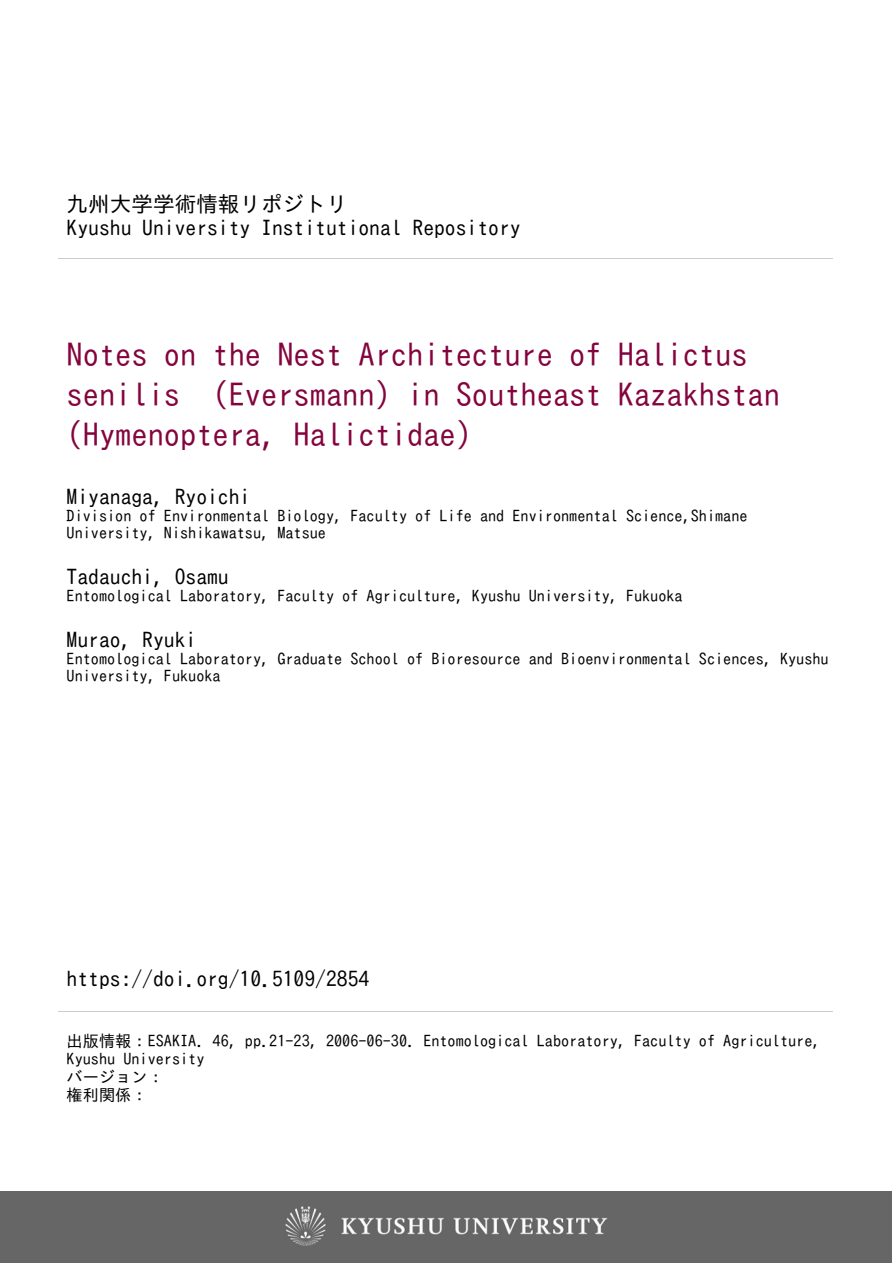
<style>
.page{position:relative;width:893px;height:1263px;background:#fff}
.page>*{position:absolute;margin:0;border:0;box-sizing:border-box;transform-origin:0 0}
.t1{font:32.4px/39.6px "IPA Gothic";letter-spacing:.005em;color:#84043d}
.t2{font:21.6px/24.3px "IPA Gothic";letter-spacing:.005em;color:#000}
.t3{font:16.2px/18px "IPA Gothic";letter-spacing:.005em;color:#000}
</style>
<div class="page">
<hr style="left:59px;top:258px;width:774px;height:1px;background:#ccc">
<hr style="left:59px;top:1011px;width:774px;height:1px;background:#ccc">
<div style="left:0;top:1191px;width:891px;height:72px;background:#666"></div>
<img style="left:285px;top:1206px;width:323px;height:40px">
<h2 class="t2" style="left:67px;top:191px;width:455px">九州大学学術情報リポジトリ<br>Kyushu University Institutional Repository</h2>
<h1 class="t1" style="left:67px;top:335px;width:714px">Notes on the Nest Architecture of Halictus senilis (Eversmann) in Southeast Kazakhstan (Hymenoptera, Halictidae)</h1>
<h2 class="t2" style="left:67px;top:485px;width:185px">Miyanaga, Ryoichi</h2>
<p class="t3" style="left:67px;top:507px;width:682px;line-height:17.1px">Division of Environmental Biology, Faculty of Life and Environmental Science,Shimane<br>University, Nishikawatsu, Matsue</p>
<h2 class="t2" style="left:67px;top:565px;width:163px">Tadauchi, Osamu</h2>
<p class="t3" style="left:67px;top:587px;width:617px">Entomological Laboratory, Faculty of Agriculture, Kyushu University, Fukuoka</p>
<h2 class="t2" style="left:67px;top:628px;width:131px">Murao, Ryuki</h2>
<p class="t3" style="left:67px;top:651px;width:763px;line-height:17.1px">Entomological Laboratory, Graduate School of Bioresource and Bioenvironmental Sciences, Kyushu<br>University, Fukuoka</p>
<h2 class="t2" style="left:67px;top:966px;width:304px">https://doi.org/10.5109/2854</h2>
<p class="t3" style="left:67px;top:1032px;width:755px">出版情報：ESAKIA. 46, pp.21-23, 2006-06-30. Entomological Laboratory, Faculty of Agriculture,<br>Kyushu University<br>バージョン：<br>権利関係：</p>
</div>
